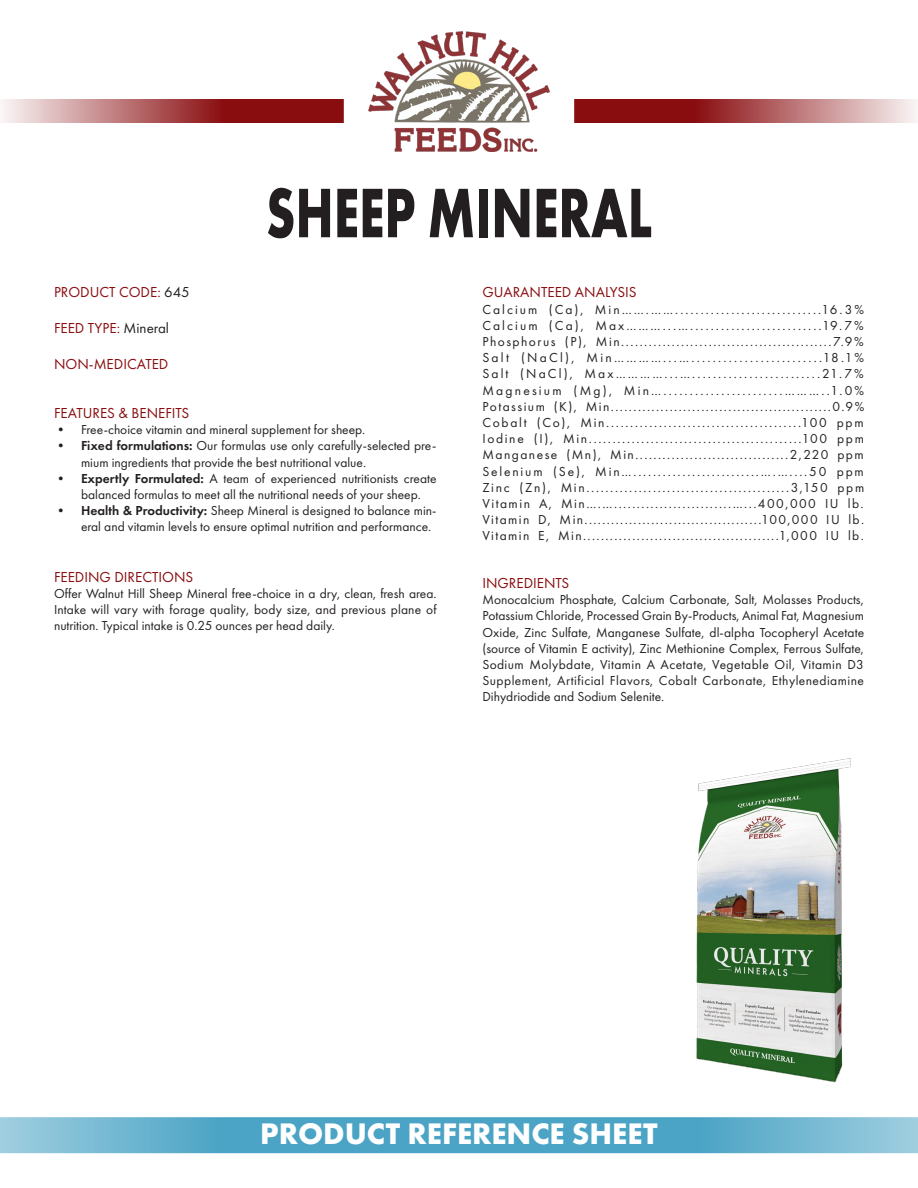
<style>
.page{position:relative;width:918px;height:1188px;background:#fff}
.page>*{position:absolute;margin:0;border:0;box-sizing:border-box;transform-origin:0 0}
.t1{font:700 72.6px "Futura PT";color:#231f20;scale:.71 1}
.t2{font:700 30.9px "Futura PT";color:#fff}
.t3{font:15px "Futura PT";color:#890c0f}
.t4{font:13.5px/16.2px "Futura PT";color:#231f20}
.t5{font:13.5px "Futura PT";letter-spacing:.125em;color:#231f20}
.t6{font:13.5px "Futura PT";letter-spacing:.105em;color:#231f20}
.t7{font:13.5px "Futura PT";letter-spacing:.11em;color:#231f20}
.t8{font:13.5px "Futura PT";letter-spacing:.15em;color:#231f20}
.t9{font:13.5px "Futura PT";letter-spacing:.115em;color:#231f20}
.t10{font:13.5px "Futura PT";letter-spacing:.1em;color:#231f20}
.t11{font:13.5px "Futura PT";letter-spacing:.135em;color:#231f20}
.t12{font:13.5px "Futura PT";letter-spacing:.165em;color:#231f20}
.t13{font:13.5px "Futura PT";letter-spacing:.155em;color:#231f20}
.t14{font:13.5px "Futura PT";letter-spacing:.16em;color:#231f20}
.s1{color:#231f20}
.s2{font-weight:600}
</style>
<div class="page">
<img style="left:369px;top:32px;width:180px;height:119px">
<svg style="left:3px;top:99px;width:341px;height:24px;background:#ad5759"></svg>
<svg style="left:574px;top:99px;width:342px;height:24px;background:#ad5759"></svg>
<svg style="left:0;top:1117px;width:459px;height:36px;background:#60aecb"></svg>
<svg style="left:459px;top:1117px;width:459px;height:36px;background:#60aecb"></svg>
<img style="left:696px;top:758px;width:154px;height:325px">
<p class="t1" style="left:266px;top:166px;width:546px">SHEEP MINERAL</p>
<p class="t3" style="left:54px;top:283px;width:137px">PRODUCT CODE: <span class="s1">645</span></p>
<p class="t3" style="left:54px;top:319px;width:117px">FEED TYPE: <span class="s1">Mineral</span></p>
<p class="t3" style="left:54px;top:355px;width:116px">NON-MEDICATED</p>
<p class="t3" style="left:54px;top:404px;width:137px">FEATURES &amp; BENEFITS</p>
<p class="t4" style="left:54px;top:421px;width:313px">• Free-choice vitamin and mineral supplement for sheep.</p>
<p class="t4" style="left:81px;top:438px;width:357px;text-indent:-27px"><span class="s2">• Fixed formulations:</span> Our formulas use only carefully-selected pre&shy;mium ingredients that provide the best nutritional value.</p>
<p class="t4" style="left:81px;top:470px;width:357px;text-indent:-27px"><span class="s2">• Expertly Formulated:</span> A team of experienced nutritionists create balanced formulas to meet all the nutritional needs of your sheep.</p>
<p class="t4" style="left:81px;top:502px;width:357px;text-indent:-27px"><span class="s2">• Health &amp; Productivity:</span> Sheep Mineral is designed to balance min&shy;eral and vitamin levels to ensure optimal nutrition and performance.</p>
<p class="t3" style="left:54px;top:568px;width:141px">FEEDING DIRECTIONS</p>
<p class="t4" style="left:54px;top:585px;width:384px;text-align:justify">Offer Walnut Hill Sheep Mineral free-choice in a dry, clean, fresh area.<br>Intake will vary with forage quality, body size, and previous plane of nutrition. Typical intake is 0.25 ounces per head daily.</p>
<p class="t3" style="left:482px;top:283px;width:156px">GUARANTEED ANALYSIS</p>
<p class="t8" style="left:482px;top:301px;width:383px">Calcium (Ca), Min…….…….............................16.3%</p>
<p class="t8" style="left:482px;top:317px;width:383px">Calcium (Ca), Max………...…..........................19.7%</p>
<p class="t9" style="left:482px;top:333px;width:383px">Phosphorus (P), Min..............................................7.9%</p>
<p class="t12" style="left:482px;top:350px;width:383px">Salt (NaCl), Min…………...….........................18.1%</p>
<p class="t13" style="left:482px;top:366px;width:383px">Salt (NaCl), Max…………...….........................21.7%</p>
<p class="t14" style="left:482px;top:382px;width:383px">Magnesium (Mg), Min….......................………..1.0%</p>
<p class="t6" style="left:482px;top:398px;width:383px">Potassium (K), Min.................................................0.9%</p>
<p class="t5" style="left:482px;top:414px;width:383px">Cobalt (Co), Min.........................................100 ppm</p>
<p class="t5" style="left:482px;top:431px;width:383px">Iodine (I), Min.............................................100 ppm</p>
<p class="t7" style="left:482px;top:447px;width:383px">Manganese (Mn), Min..................................2,220 ppm</p>
<p class="t11" style="left:482px;top:463px;width:383px">Selenium (Se), Min…..........................….…....50 ppm</p>
<p class="t5" style="left:482px;top:479px;width:383px">Zinc (Zn), Min...........................................3,150 ppm</p>
<p class="t7" style="left:482px;top:495px;width:383px">Vitamin A, Min….…..........................…...400,000 IU lb.</p>
<p class="t10" style="left:482px;top:512px;width:383px">Vitamin D, Min........................................100,000 IU lb.</p>
<p class="t6" style="left:482px;top:528px;width:383px">Vitamin E, Min............................................1,000 IU lb.</p>
<p class="t3" style="left:482px;top:574px;width:88px">INGREDIENTS</p>
<p class="t4" style="left:482px;top:592px;width:383px;text-align:justify">Monocalcium Phosphate, Calcium Carbonate, Salt, Molasses Products, Potassium Chloride, Processed Grain By-Products, Animal Fat, Magnesium Oxide, Zinc Sulfate, Manganese Sulfate, dl-alpha Tocopheryl Acetate (source of Vitamin E activity), Zinc Methionine Complex, Ferrous Sulfate, Sodium Molybdate, Vitamin A Acetate, Vegetable Oil, Vitamin D3<br>Supplement, Artificial Flavors, Cobalt Carbonate, Ethylenediamine Dihydriodide and Sodium Selenite.</p>
<h2 class="t2" style="left:260px;top:1113px;width:399px">PRODUCT REFERENCE SHEET</h2>
</div>
